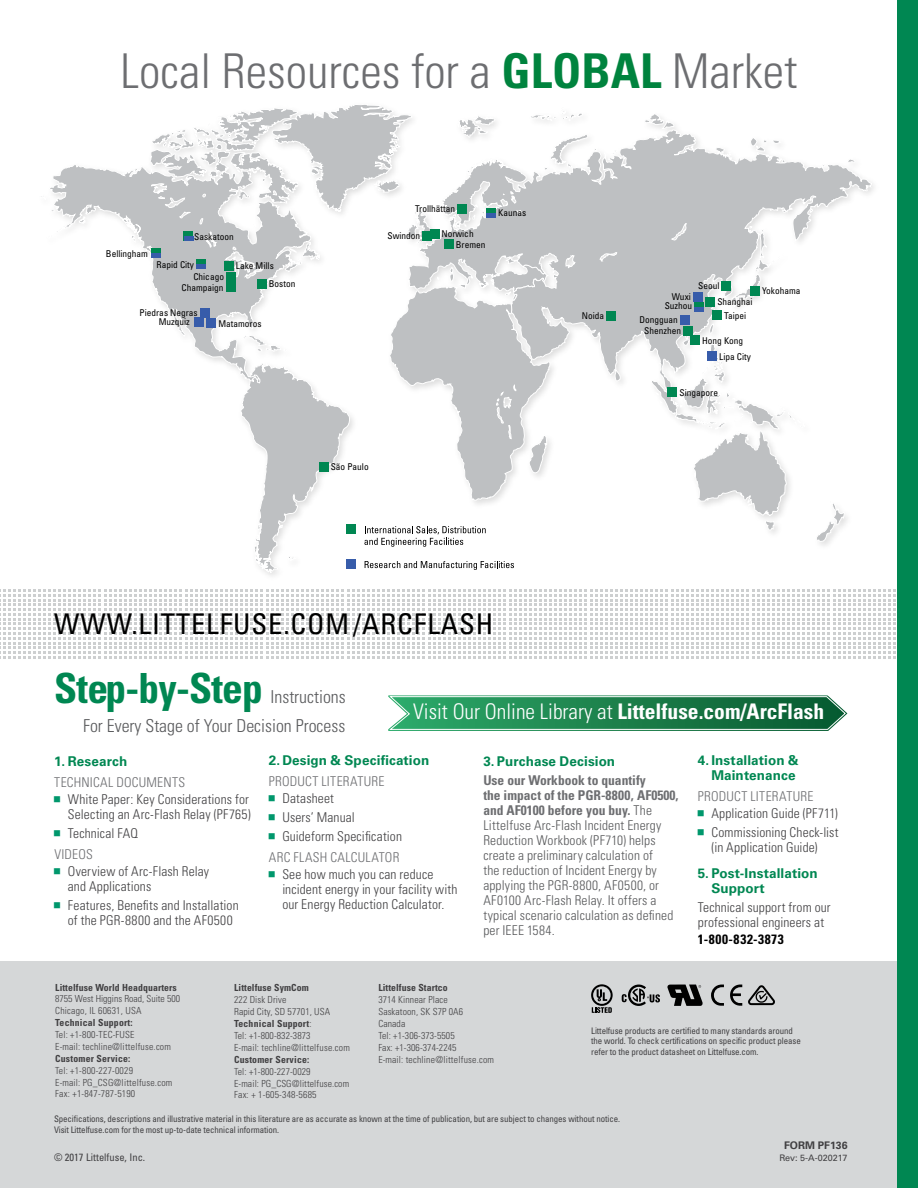
<style>
.page{position:relative;width:918px;height:1188px;background:#fff}
.page>*{position:absolute;margin:0;border:0;box-sizing:border-box;transform-origin:0 0}
.t1{font:300 condensed 48px "Univers LT Std";color:#6d6e71}
.t2{font:700 condensed 41.55px "Univers LT Std";letter-spacing:-.02em;color:#008752}
.t3{font:condensed 28.5px "Univers LT Std";letter-spacing:.03em;color:#000}
.t4{font:300 condensed 21.45px "Univers LT Std";color:#fff}
.t5{font:300 condensed 17.85px/28.5px "Univers LT Std";color:#58595b;text-align:right}
.t6{font:300 condensed 13.5px/15px "Univers LT Std";letter-spacing:.01em;color:#414042}
.t7{font:300 condensed 13.5px/15px "Univers LT Std";letter-spacing:.01em;color:#58595b}
.t8{font:700 13.5px/15px "Univers LT Std";letter-spacing:.01em;color:#008752;text-align:right}
.t9{font:300 condensed 13.5px "Univers LT Std";letter-spacing:.02em;color:#6d6e71}
.t10{font:700 condensed 13.5px "Univers LT Std";letter-spacing:.05em;color:#000}
.t11{font:condensed 10.5px "Univers LT Std";color:#414042}
.t12{font:700 10.5px "Univers LT Std";color:#414042}
.t13{font:300 condensed 9.75px/12px "Univers LT Std";letter-spacing:.01em;color:#414042}
.t14{font:700 condensed 9.75px "Univers LT Std";letter-spacing:.01em;color:#414042}
.t15{font:condensed 9.3px/13.5px "Univers LT Std";color:#000;text-align:center}
.t16{font:condensed 9px/10.5px "Univers LT Std";letter-spacing:-.01em;color:#414042}
.t17{font:9px "Univers LT Std";color:#414042}
.s1{font-weight:700;color:#00833e}
.s2{font-weight:700}
.s3{font-weight:700;color:#6d6e71}
</style>
<div class="page">
<svg style="left:388px;top:695px;width:460px;height:36px;background:#358f60"></svg>
<svg style="left:817px;top:503px;width:28px;height:40px"></svg>
<svg style="left:645px;top:114px;width:30px;height:15px"></svg>
<svg style="left:659px;top:393px;width:133px;height:140px"></svg>
<svg style="left:588px;top:129px;width:286px;height:264px"></svg>
<svg style="left:50px;top:165px;width:99px;height:89px"></svg>
<div style="left:722px;top:281px;width:9px;height:9px;background:#008752"></div>
<div style="left:750px;top:286px;width:9px;height:10px;background:#008752"></div>
<div style="left:693px;top:292px;width:9px;height:9px;background:#375caa"></div>
<div style="left:706px;top:297px;width:9px;height:9px;background:#008752"></div>
<div style="left:712px;top:310px;width:10px;height:10px;background:#008752"></div>
<div style="left:681px;top:316px;width:9px;height:9px;background:#375caa"></div>
<div style="left:684px;top:326px;width:9px;height:9px;background:#008752"></div>
<div style="left:690px;top:336px;width:9px;height:9px;background:#008752"></div>
<div style="left:708px;top:351px;width:9px;height:10px;background:#375caa"></div>
<div style="left:667px;top:388px;width:10px;height:9px;background:#008752"></div>
<svg style="left:149px;top:105px;width:439px;height:471px"></svg>
<div style="left:184px;top:231px;width:9px;height:10px;background:#008752"></div>
<div style="left:184px;top:236px;width:9px;height:5px;background:#375caa"></div>
<div style="left:606px;top:311px;width:9px;height:9px;background:#008752"></div>
<div style="left:486px;top:208px;width:10px;height:10px;background:#008752"></div>
<div style="left:486px;top:213px;width:10px;height:5px;background:#375caa"></div>
<div style="left:224px;top:261px;width:10px;height:9px;background:#008752"></div>
<div style="left:152px;top:249px;width:9px;height:9px;background:#008752"></div>
<div style="left:152px;top:253px;width:9px;height:5px;background:#375caa"></div>
<div style="left:694px;top:302px;width:10px;height:9px;background:#008752"></div>
<hr style="left:694px;top:307px;width:10px;height:4px;background:#375caa">
<div style="left:430px;top:229px;width:9px;height:10px;background:#008752"></div>
<div style="left:195px;top:318px;width:9px;height:9px;background:#375caa"></div>
<div style="left:207px;top:319px;width:9px;height:9px;background:#375caa"></div>
<div style="left:457px;top:205px;width:10px;height:9px;background:#008752"></div>
<div style="left:197px;top:260px;width:9px;height:9px;background:#008752"></div>
<div style="left:197px;top:264px;width:9px;height:5px;background:#375caa"></div>
<div style="left:0;top:961px;width:918px;height:227px;background:#d5d7d8"></div>
<svg style="left:622px;top:985px;width:38px;height:21px"></svg>
<svg style="left:748px;top:985px;width:27px;height:20px"></svg>
<svg style="left:711px;top:985px;width:13px;height:21px"></svg>
<svg style="left:730px;top:985px;width:12px;height:21px"></svg>
<svg style="left:591px;top:984px;width:22px;height:29px"></svg>
<svg style="left:667px;top:985px;width:36px;height:21px"></svg>
<svg style="left:0;top:589px;width:898px;height:70px"></svg>
<div style="left:898px;top:0;width:20px;height:1188px;background:#008752"></div>
<h1 class="t1" style="left:120px;top:42px;width:679px">Local Resources for a <span class="s1">GLOBAL</span> Market</h1>
<p class="t15" style="left:415px;top:202px;width:41px">Trollhättan</p>
<p class="t15" style="left:498px;top:206px;width:30px">Kaunas</p>
<p class="t15" style="left:106px;top:246px;width:44px">Bellingham</p>
<p class="t15" style="left:194px;top:230px;width:41px">Saskatoon</p>
<p class="t15" style="left:388px;top:228px;width:34px">Swindon</p>
<p class="t15" style="left:441px;top:227px;width:34px">Norwich</p>
<p class="t15" style="left:456px;top:238px;width:31px">Bremen</p>
<p class="t15" style="left:157px;top:257px;width:39px">Rapid City</p>
<p class="t15" style="left:236px;top:259px;width:39px">Lake Mills</p>
<p class="t15" style="left:181px;top:271px;width:44px;line-height:10.9px;text-align:right">Chicago<br>Champaign</p>
<p class="t15" style="left:269px;top:277px;width:28px">Boston</p>
<p class="t15" style="left:140px;top:305px;width:60px">Piedras Negras</p>
<p class="t15" style="left:159px;top:315px;width:33px">Muzquiz</p>
<p class="t15" style="left:218px;top:316px;width:45px">Matamoros</p>
<p class="t15" style="left:582px;top:308px;width:24px">Noida</p>
<p class="t15" style="left:698px;top:279px;width:23px">Seoul</p>
<p class="t15" style="left:672px;top:290px;width:21px">Wuxi</p>
<p class="t15" style="left:665px;top:299px;width:29px">Suzhou</p>
<p class="t15" style="left:639px;top:314px;width:43px;line-height:11.4px">Dongguan<br>Shenzhen</p>
<p class="t15" style="left:717px;top:295px;width:37px">Shanghai<br>Taipei</p>
<p class="t15" style="left:762px;top:284px;width:40px">Yokohama</p>
<p class="t15" style="left:719px;top:332px;width:33px;line-height:16px;text-align:left;text-indent:-17px">Hong Kong<br>Lipa City</p>
<p class="t15" style="left:680px;top:385px;width:40px">Singapore</p>
<p class="t15" style="left:331px;top:460px;width:39px">São Paulo</p>
<h3 class="t3" style="left:54px;top:606px;width:441px">WWW.LITTELFUSE.COM /ARCFLASH</h3>
<h2 class="t2" style="left:54px;top:663px;width:210px">Step-by-Step</h2>
<h3 class="t5" style="left:83px;top:683px;width:264px">Instructions<br>For Every Stage of Your Decision Process</h3>
<h3 class="t4" style="left:413px;top:699px;width:413px">Visit Our Online Library at <span class="s2">Littelfuse.com/ArcFlash</span></h3>
<h3 class="t8" style="left:54px;top:754px;width:74px">1. Research</h3>
<h3 class="t9" style="left:54px;top:774px;width:132px">TECHNICAL DOCUMENTS</h3>
<h3 class="t6" style="left:68px;top:792px;width:184px">White Paper: Key Considerations for<br>Selecting an Arc-Flash Relay (PF765)</h3>
<h3 class="t6" style="left:68px;top:826px;width:72px">Technical FAQ</h3>
<h3 class="t9" style="left:54px;top:846px;width:40px">VIDEOS</h3>
<h3 class="t6" style="left:68px;top:864px;width:143px">Overview of Arc-Flash Relay and Applications</h3>
<h3 class="t6" style="left:68px;top:898px;width:172px">Features, Benefits and Installation of the PGR-8800 and the AF0500</h3>
<h3 class="t8" style="left:269px;top:753px;width:162px">2. Design &amp; Specification</h3>
<h3 class="t9" style="left:269px;top:773px;width:117px">PRODUCT LITERATURE</h3>
<h3 class="t6" style="left:282px;top:788px;width:121px;line-height:19.4px">Datasheet<br>Users’ Manual<br>Guideform Specification</h3>
<h3 class="t9" style="left:269px;top:849px;width:132px">ARC FLASH CALCULATOR</h3>
<h3 class="t6" style="left:282px;top:867px;width:177px">See how much you can reduce incident energy in your facility with our Energy Reduction Calculator.</h3>
<h3 class="t8" style="left:483px;top:754px;width:133px">3. Purchase Decision</h3>
<p class="t7" style="left:483px;top:773px;width:197px"><span class="s3">Use our Workbook to quantify<br>the impact of the PGR-8800, AF0500, and AF0100 before you buy.</span> The Littelfuse Arc-Flash Incident Energy Reduction Workbook (PF710) helps create a preliminary calculation of<br>the reduction of Incident Energy by applying the PGR-8800, AF0500, or AF0100 Arc-Flash Relay. It offers a typical scenario calculation as defined per IEEE 1584.</p>
<h3 class="t8" style="left:698px;top:753px;width:102px">4. Installation &amp;<br>Maintenance</h3>
<h3 class="t9" style="left:698px;top:788px;width:117px">PRODUCT LITERATURE</h3>
<h3 class="t6" style="left:711px;top:803px;width:129px;line-height:19.4px">Application Guide (PF711)<br>Commissioning Check-list</h3>
<h3 class="t6" style="left:711px;top:840px;width:108px">(in Application Guide)</h3>
<h3 class="t8" style="left:711px;top:866px;width:108px;text-align:left;text-indent:-13px">5. Post-Installation<br>Support</h3>
<h3 class="t6" style="left:698px;top:900px;width:134px">Technical support from our professional engineers at</h3>
<h3 class="t10" style="left:698px;top:931px;width:87px">1-800-832-3873</h3>
<p class="t14" style="left:55px;top:981px;width:123px">Littelfuse World Headquarters</p>
<p class="t13" style="left:55px;top:993px;width:126px">8755 West Higgins Road, Suite 500<br>Chicago, IL 60631, USA</p>
<p class="t14" style="left:55px;top:1016px;width:79px">Technical Support:</p>
<p class="t13" style="left:55px;top:1028px;width:117px">Tel: +1-800-TEC-FUSE<br>E-mail: techline@littelfuse.com</p>
<p class="t14" style="left:55px;top:1052px;width:77px">Customer Service:</p>
<p class="t13" style="left:55px;top:1064px;width:119px">Tel: +1-800-227-0029<br>E-mail: PG_CSG@littelfuse.com<br>Fax: +1-847-787-5190</p>
<p class="t14" style="left:234px;top:981px;width:76px">Littelfuse SymCom</p>
<p class="t13" style="left:234px;top:993px;width:117px">222 Disk Drive<br>Rapid City, SD 57701, USA<br><span class="s2">Technical Support</span>:<br>Tel: +1-800-832-3873<br>E-mail: techline@littelfuse.com</p>
<p class="t14" style="left:234px;top:1053px;width:77px">Customer Service:</p>
<p class="t13" style="left:234px;top:1065px;width:117px">Tel: +1-800-227-0029<br>E-mail: PG_CSG@littelfuse.com<br>Fax: + 1-605-348-5685</p>
<p class="t14" style="left:378px;top:981px;width:71px">Littelfuse Startco</p>
<p class="t13" style="left:378px;top:993px;width:117px">3714 Kinnear Place<br>Saskatoon, SK S7P 0A6<br>Canada<br>Tel: +1-306-373-5505<br>Fax: +1-306-374-2245<br>E-mail: techline@littelfuse.com</p>
<p class="t16" style="left:591px;top:1025px;width:211px">Littelfuse products are certified to many standards around the world. To check certifications on specific product please refer to the product datasheet on Littelfuse.com.</p>
<p class="t16" style="left:54px;top:1113px;width:568px">Specifications, descriptions and illustrative material in this literature are as accurate as known at the time of publication, but are subject to changes without notice.<br>Visit Littelfuse.com for the most up-to-date technical information.</p>
<p class="t11" style="left:54px;top:1151px;width:93px">© 2017 Littelfuse, Inc.</p>
<p class="t12" style="left:784px;top:1140px;width:65px">FORM PF136</p>
<p class="t17" style="left:779px;top:1153px;width:70px">Rev: 5-A-020217</p>
</div>
